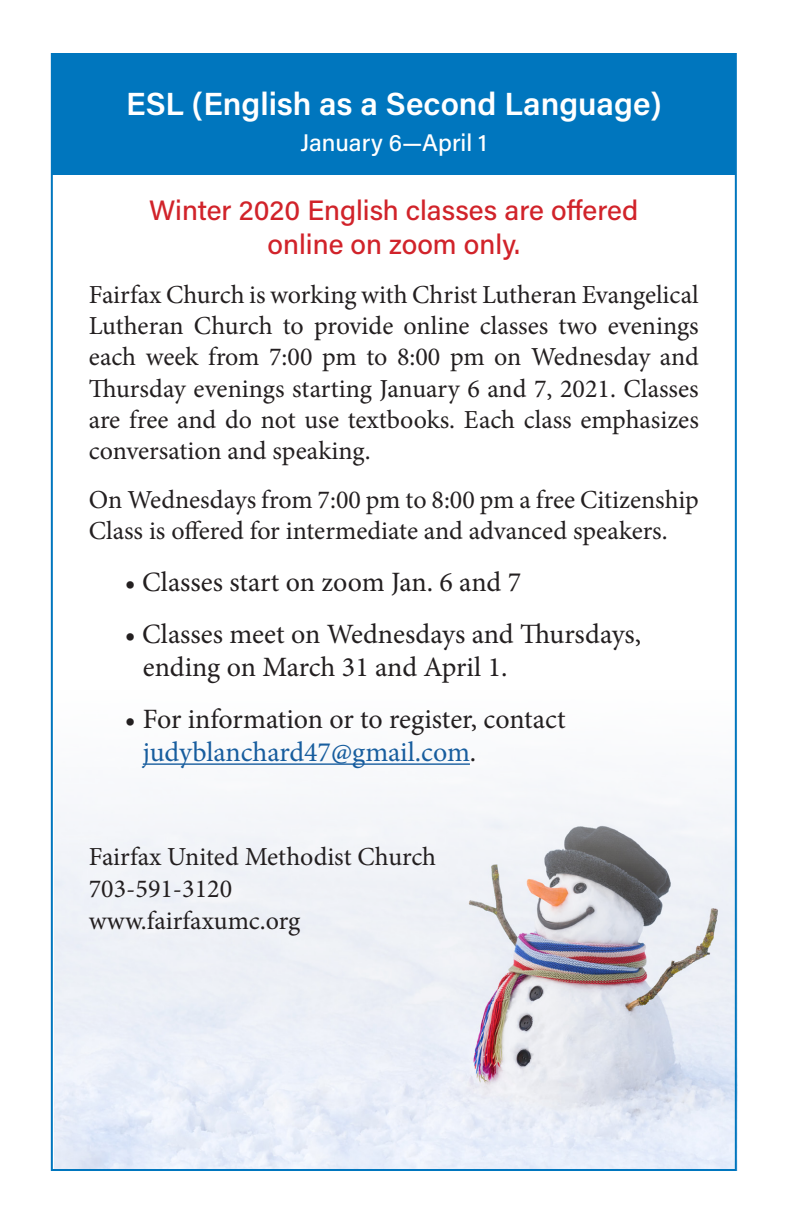
<style>
.page{position:relative;width:792px;height:1224px;background:#fff}
.page>*{position:absolute;margin:0;border:0;box-sizing:border-box;transform-origin:0 0}
.t1{font:600 32px "Acumin Pro";color:#fff}
.t2{font:28px/33.6px "Minion Pro";letter-spacing:-.005em;color:#231f20}
.t3{font:500 28px/33.6px "Acumin Pro";color:#d1232a;text-align:center}
.t4{font:26px/31.2px "Minion Pro";color:#231f20}
.t5{font:500 24px "Acumin Pro";color:#fff}
.s1{color:#175d9e}
</style>
<div class="page">
<img style="left:54px;top:763px;width:684px;height:407px">
<div style="left:52px;top:54px;width:684px;height:120px;background:#0076be"></div>
<hr style="left:143px;top:763px;width:327px;height:2px;background:#175d9e">
<p class="t1" style="left:126px;top:81px;width:537px">ESL (English as a Second Language)</p>
<p class="t5" style="left:301px;top:125px;width:188px">January 6—April 1</p>
<p class="t3" style="left:149px;top:192px;width:491px">Winter 2020 English classes are offered online on zoom only.</p>
<p class="t4" style="left:89px;top:279px;width:612px;text-align:justify">Fairfax Church is working with Christ Lutheran Evangelical Lutheran Church to provide online classes two evenings each week from 7:00 pm to 8:00 pm on Wednesday and Thursday evenings starting January 6 and 7, 2021. Classes are free and do not use textbooks. Each class emphasizes conversation and speaking.</p>
<p class="t4" style="left:89px;top:484px;width:612px">On Wednesdays from 7:00 pm to 8:00 pm a free Citizenship<br>Class is offered for intermediate and advanced speakers.</p>
<p class="t2" style="left:125px;top:565px;width:398px">• Classes start on zoom Jan. 6 and 7</p>
<p class="t2" style="left:143px;top:617px;width:500px;text-indent:-18px">• Classes meet on Wednesdays and Thursdays, ending on March 31 and April 1.</p>
<p class="t2" style="left:143px;top:702px;width:424px;text-indent:-18px">• For information or to register, contact <span class="s1">judyblanchard47@gmail.com</span>.</p>
<p class="t4" style="left:89px;top:841px;width:349px;line-height:32px">Fairfax United Methodist Church<br>703-591-3120 www.fairfaxumc.org</p>
</div>
